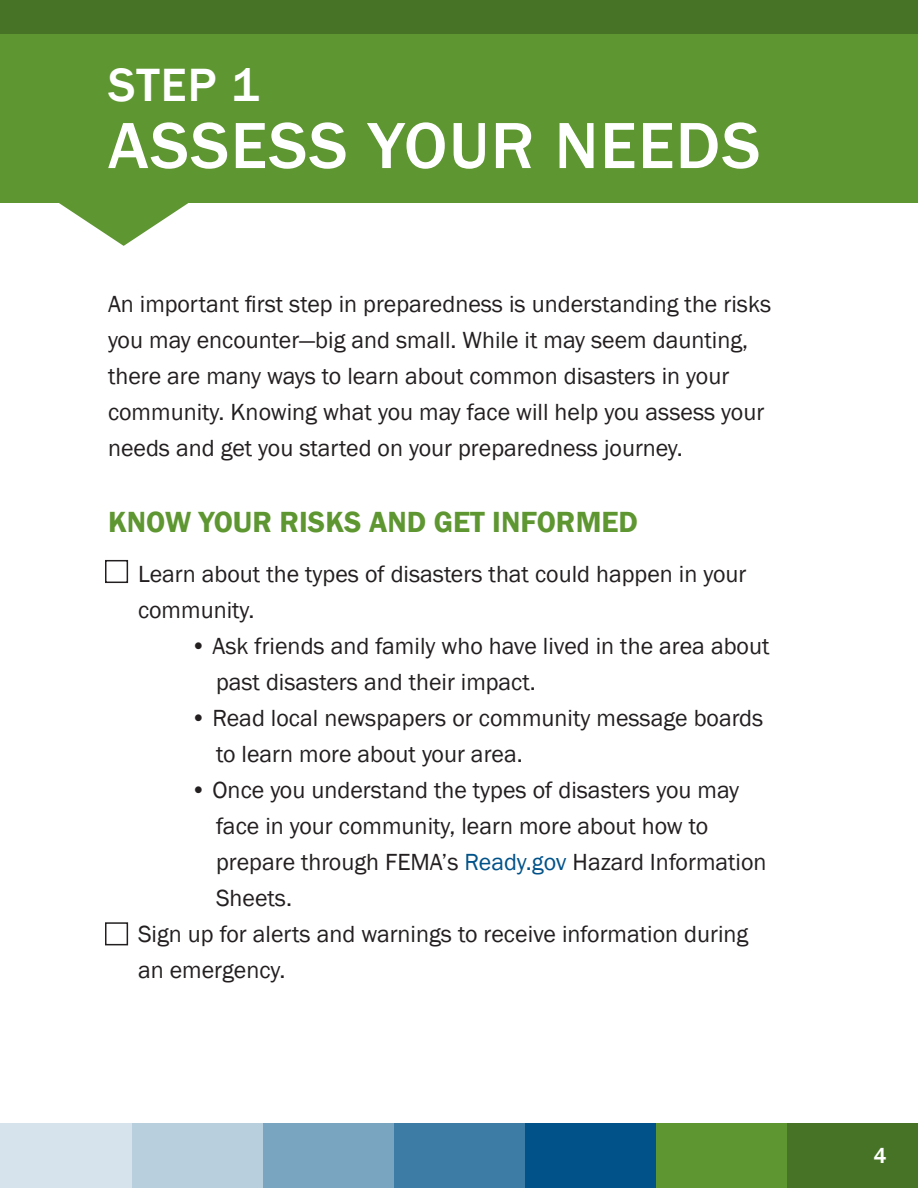
<style>
.page{position:relative;width:918px;height:1188px;background:#fff}
.page>*{position:absolute;margin:0;border:0;box-sizing:border-box;transform-origin:0 0}
.t1{font:500 67.5px "Franklin Gothic";letter-spacing:.025em;color:#fff}
.t2{font:500 48px "Franklin Gothic";color:#fff}
.Subheader{font:600 30px "Franklin Gothic";color:#5e9631}
.Subheader-2{font:24px/36px "Franklin Gothic";color:#231f20}
.t3{font:500 22.5px "Franklin Gothic";color:#fff}
.s1{color:#015289}
</style>
<div class="page">
<div style="left:787px;top:1123px;width:131px;height:65px;background:#477326"></div>
<div style="left:656px;top:1123px;width:131px;height:65px;background:#5e9631"></div>
<div style="left:525px;top:1123px;width:131px;height:65px;background:#015289"></div>
<div style="left:393px;top:1123px;width:132px;height:65px;background:#3d7ca5"></div>
<div style="left:262px;top:1123px;width:131px;height:65px;background:#79a5c0"></div>
<div style="left:131px;top:1123px;width:131px;height:65px;background:#b8cfdd"></div>
<div style="left:0;top:1123px;width:131px;height:65px;background:#d6e3ec"></div>
<div style="left:0;top:0;width:918px;height:35px;background:#477326"></div>
<div style="left:0;top:34px;width:918px;height:168px;background:#5e9631"></div>
<svg style="left:54px;top:202px;width:139px;height:44px"></svg>
<div style="left:105px;top:560px;width:23px;height:23px;border:2px solid #231f20"></div>
<div style="left:105px;top:922px;width:23px;height:23px;border:2px solid #231f20"></div>
<p class="t2" style="left:108px;top:55px;width:153px">STEP 1</p>
<p class="t1" style="left:108px;top:104px;width:654px">ASSESS YOUR NEEDS</p>
<p class="Subheader-2" style="left:108px;top:286px;width:665px">An important first step in preparedness is understanding the risks you may encounter—big and small. While it may seem daunting, there are many ways to learn about common disasters in your community. Knowing what you may face will help you assess your needs and get you started on your preparedness journey.</p>
<p class="Subheader" style="left:108px;top:504px;width:532px">KNOW YOUR RISKS AND GET INFORMED</p>
<p class="Subheader-2" style="left:138px;top:556px;width:610px">Learn about the types of disasters that could happen in your community.</p>
<p class="Subheader-2" style="left:216px;top:628px;width:555px;text-indent:-25px">• Ask friends and family who have lived in the area about past disasters and their impact.</p>
<p class="Subheader-2" style="left:216px;top:700px;width:549px;text-indent:-25px">• Read local newspapers or community message boards to learn more about your area.</p>
<p class="Subheader-2" style="left:191px;top:772px;width:550px">• Once you understand the types of disasters you may</p>
<p class="Subheader-2" style="left:216px;top:808px;width:494px">face in your community, learn more about how to</p>
<p class="Subheader-2" style="left:216px;top:844px;width:552px">prepare through FEMA’s <span class="s1">Ready.gov</span> Hazard Information</p>
<p class="Subheader-2" style="left:216px;top:880px;width:78px">Sheets.</p>
<p class="Subheader-2" style="left:138px;top:916px;width:612px">Sign up for alerts and warnings to receive information during</p>
<p class="Subheader-2" style="left:138px;top:952px;width:149px">an emergency.</p>
<p class="t3" style="left:874px;top:1142px;width:15px">4</p>
</div>
